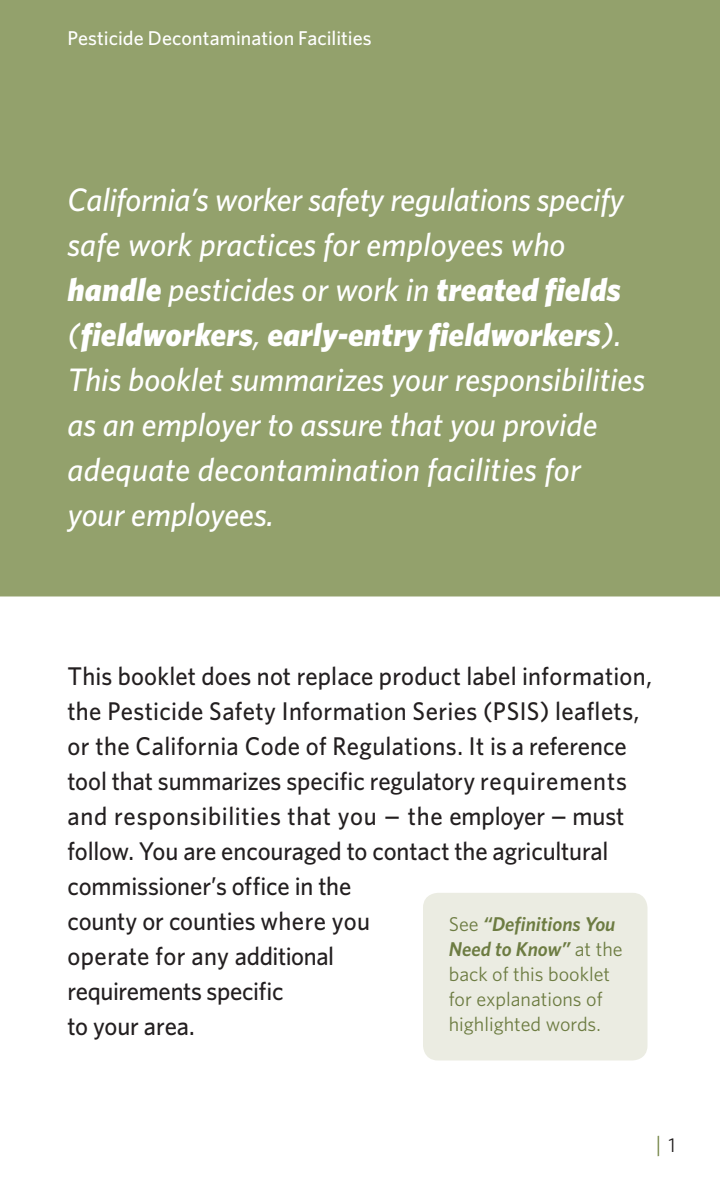
<style>
.page{position:relative;width:720px;height:1193px;background:#fff}
.page>*{position:absolute;margin:0;border:0;box-sizing:border-box;transform-origin:0 0}
.t1{font:italic 500 32.5px/45px "Whitney";color:#fff}
.t2{font:500 25.5px/35px "Whitney";color:#231f20;scale:.96 1}
.t3{font:22.5px "Whitney";color:#77874b}
.t4{font:20px/25px "Whitney";color:#77874b}
.t5{font:500 20px "Whitney";color:#fff}
.s1{font-weight:900}
.s2{font-weight:600;font-style:italic}
.s3{font-size:20px;color:#231f20}
</style>
<div class="page">
<div style="left:0;top:0;width:720px;height:597px;background:#93a16c"></div>
<div style="left:423px;top:892px;width:225px;height:168px;background:#ebece2;border-radius:15px"></div>
<p class="t5" style="left:68px;top:26px;width:306px">Pesticide Decontamination Facilities</p>
<p class="t1" style="left:68px;top:176px;width:579px">California’s worker safety regulations specify safe work practices for employees who <span class="s1">handle</span> pesticides or work in <span class="s1">treated fields </span>(<span class="s1">fieldworkers</span>, <span class="s1">early-entry fieldworkers</span>).<br>This booklet summarizes your responsibilities as an employer to assure that you provide adequate decontamination facilities for your employees.</p>
<p class="t2" style="left:68px;top:658px;width:611px">This booklet does not replace product label information, the Pesticide Safety Information Series (PSIS) leaflets, or the California Code of Regulations. It is a reference tool that summarizes specific regulatory requirements and responsibilities that you – the employer – must follow. You are encouraged to contact the agricultural commissioner’s office in the<br>county or counties where you<br>operate for any additional<br>requirements specific<br>to your area.</p>
<p class="t4" style="left:449px;top:911px;width:175px">See <span class="s2">“Definitions You<br>Need to Know”</span> at the back of this booklet for explanations of highlighted words.</p>
<p class="t3" style="left:656px;top:1130px;width:21px">| <span class="s3">1</span></p>
</div>
